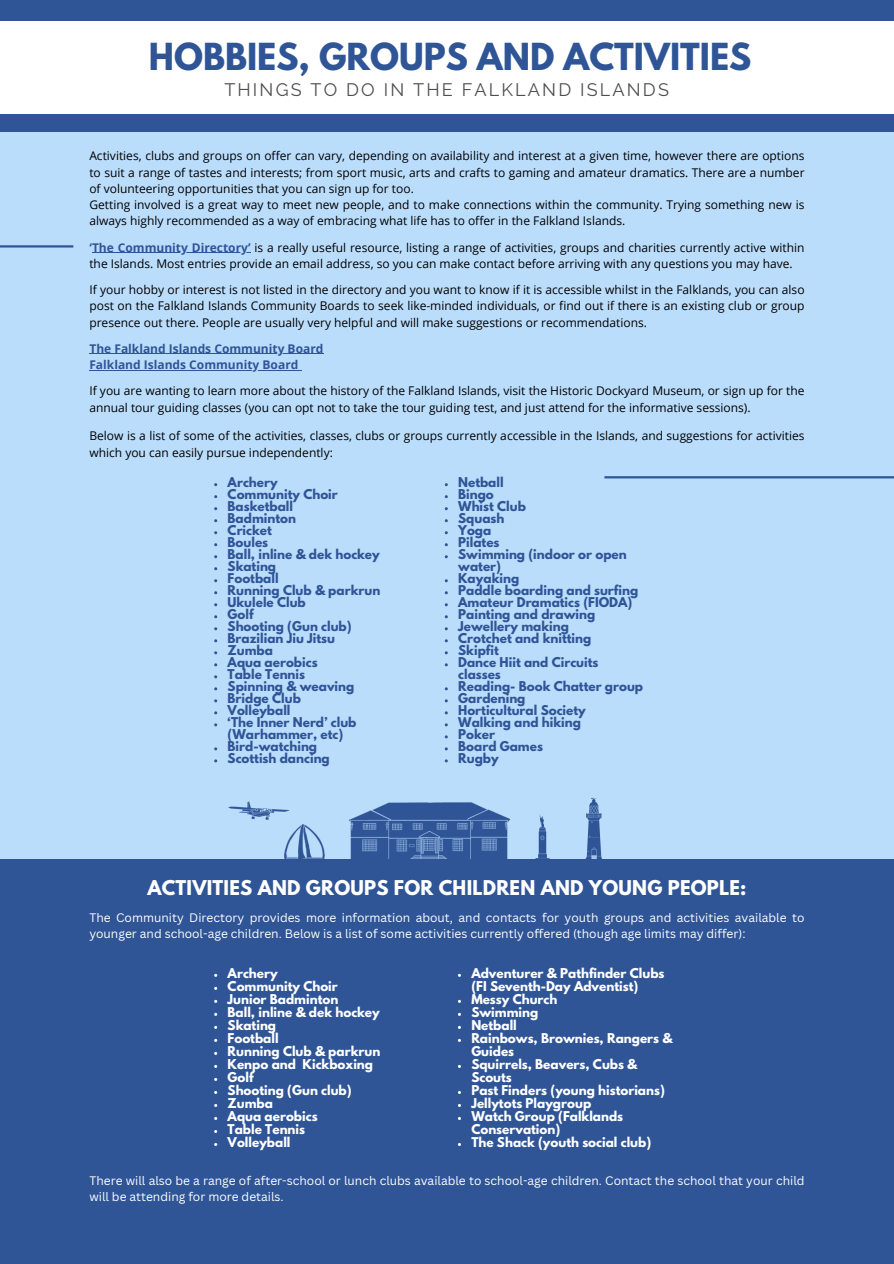
<style>
.page{position:relative;width:894px;height:1264px;background:#fff}
.page>*{position:absolute;margin:0;border:0;box-sizing:border-box;transform-origin:0 0}
.t1{font:700 33px "League Spartan";color:#2f5597}
.t2{font:700 18px "League Spartan";letter-spacing:.015em;color:#fff}
.t3{font:18px "Raleway";letter-spacing:.12em;color:#4e4e4e}
.t4{font:12px/16.2px "Open Sans";color:#000}
.t5{font:700 12px/12px "League Spartan";color:#2f5597}
.t6{font:700 12px/13px "League Spartan";color:#fff}
.t7{font:12px/16px "Canva Sans";color:#fff}
.t8{font:700 12px "Open Sans";color:#2f5597}
.s1{font-weight:700;color:#2f5597}
</style>
<div class="page">
<div style="left:0;top:0;width:893px;height:1263px;background:#bbddfc"></div>
<div style="left:0;top:0;width:893px;height:132px;background:#2f5597"></div>
<div style="left:0;top:22px;width:893px;height:92px;background:#fff"></div>
<div style="left:0;top:859px;width:893px;height:404px;background:#2f5597"></div>
<img style="left:349px;top:802px;width:161px;height:57px">
<img style="left:585px;top:797px;width:17px;height:62px">
<img style="left:535px;top:814px;width:15px;height:45px">
<img style="left:229px;top:801px;width:61px;height:18px">
<img style="left:284px;top:824px;width:40px;height:35px">
<hr style="left:0;top:245px;width:73px;height:2px;background:#2f5597">
<hr style="left:92px;top:252px;width:158px;height:1px;background:#2f5597">
<hr style="left:89px;top:353px;width:234px;height:1px;background:#2f5597">
<hr style="left:89px;top:370px;width:209px;height:1px;background:#2f5597">
<hr style="left:604px;top:476px;width:289px;height:2px;background:#2f5597">
<p class="t1" style="left:149px;top:40px;width:604px">HOBBIES, GROUPS AND ACTIVITIES</p>
<p class="t3" style="left:224px;top:79px;width:446px">THINGS TO DO IN THE FALKLAND ISLANDS</p>
<h3 class="t4" style="left:89px;top:147px;width:716px;text-align:justify">Activities, clubs and groups on offer can vary, depending on availability and interest at a given time, however there are options to suit a range of tastes and interests; from sport music, arts and crafts to gaming and amateur dramatics. There are a number of volunteering opportunities that you can sign up for too.</h3>
<p class="t4" style="left:89px;top:196px;width:716px">Getting involved is a great way to meet new people, and to make connections within the community. Trying something new is always highly recommended as a way of embracing what life has to offer in the Falkland Islands.</p>
<p class="t4" style="left:89px;top:239px;width:716px"><span class="s1">‘The Community Directory’</span> is a really useful resource, listing a range of activities, groups and charities currently active within</p>
<p class="t4" style="left:89px;top:250px;width:716px;line-height:26.2px">the Islands. Most entries provide an email address, so you can make contact before arriving with any questions you may have.<br>If your hobby or interest is not listed in the directory and you want to know if it is accessible whilst in the Falklands, you can also</p>
<p class="t4" style="left:89px;top:297px;width:716px">post on the Falkland Islands Community Boards to seek like-minded individuals, or find out if there is an existing club or group presence out there. People are usually very helpful and will make suggestions or recommendations.</p>
<p class="t8" style="left:89px;top:340px;width:235px">The Falkland Islands Community Board</p>
<h4 class="t4" style="left:89px;top:351px;width:716px;line-height:26.2px"><span class="s1">Falkland Islands Community Board<br></span>If you are wanting to learn more about the history of the Falkland Islands, visit the Historic Dockyard Museum, or sign up for the</h4>
<p class="t4" style="left:89px;top:399px;width:662px">annual tour guiding classes (you can opt not to take the tour guiding test, and just attend for the informative sessions).</p>
<p class="t4" style="left:89px;top:428px;width:716px">Below is a list of some of the activities, classes, clubs or groups currently accessible in the Islands, and suggestions for activities</p>
<p class="t4" style="left:89px;top:444px;width:245px">which you can easily pursue independently:</p>
<p class="t5" style="left:227px;top:478px;width:52px">Archery</p>
<p class="t5" style="left:227px;top:490px;width:112px">Community Choir</p>
<p class="t5" style="left:227px;top:502px;width:67px">Basketball</p>
<p class="t5" style="left:227px;top:514px;width:70px">Badminton</p>
<p class="t5" style="left:227px;top:526px;width:46px">Cricket</p>
<p class="t5" style="left:227px;top:538px;width:42px">Boules</p>
<p class="t5" style="left:227px;top:550px;width:154px">Ball, inline &amp; dek hockey</p>
<p class="t5" style="left:227px;top:562px;width:50px">Skating</p>
<p class="t5" style="left:227px;top:574px;width:52px">Football</p>
<p class="t5" style="left:227px;top:586px;width:154px">Running Club &amp; parkrun</p>
<p class="t5" style="left:227px;top:598px;width:80px">Ukulele Club</p>
<p class="t5" style="left:227px;top:610px;width:27px">Golf</p>
<p class="t5" style="left:227px;top:622px;width:125px">Shooting (Gun club)</p>
<p class="t5" style="left:227px;top:634px;width:109px">Brazilian Jiu Jitsu</p>
<p class="t5" style="left:227px;top:646px;width:47px">Zumba</p>
<p class="t5" style="left:227px;top:658px;width:91px">Aqua aerobics</p>
<p class="t5" style="left:227px;top:670px;width:79px">Table Tennis</p>
<p class="t5" style="left:227px;top:682px;width:128px">Spinning &amp; weaving</p>
<p class="t5" style="left:227px;top:694px;width:75px">Bridge Club</p>
<p class="t5" style="left:227px;top:706px;width:64px">Volleyball</p>
<p class="t5" style="left:227px;top:718px;width:130px">‘The Inner Nerd’ club (Warhammer, etc)</p>
<p class="t5" style="left:227px;top:742px;width:91px">Bird-watching</p>
<p class="t5" style="left:227px;top:754px;width:104px">Scottish dancing</p>
<p class="t5" style="left:458px;top:478px;width:47px">Netball</p>
<p class="t5" style="left:458px;top:490px;width:37px">Bingo</p>
<p class="t5" style="left:458px;top:502px;width:69px">Whist Club</p>
<p class="t5" style="left:458px;top:514px;width:48px">Squash</p>
<p class="t5" style="left:458px;top:526px;width:35px">Yoga</p>
<p class="t5" style="left:458px;top:538px;width:43px">Pilates</p>
<p class="t5" style="left:458px;top:550px;width:170px">Swimming (indoor or open water)</p>
<p class="t5" style="left:458px;top:574px;width:62px">Kayaking</p>
<p class="t5" style="left:458px;top:586px;width:181px">Paddle boarding and surfing</p>
<p class="t5" style="left:458px;top:598px;width:176px">Amateur Dramatics (FIODA)</p>
<p class="t5" style="left:458px;top:610px;width:139px">Painting and drawing</p>
<p class="t5" style="left:458px;top:622px;width:112px">Jewellery making</p>
<p class="t5" style="left:458px;top:634px;width:134px">Crotchet and knitting</p>
<p class="t5" style="left:458px;top:646px;width:42px">Skipfit</p>
<p class="t5" style="left:458px;top:658px;width:142px">Dance Hiit and Circuits classes</p>
<p class="t5" style="left:458px;top:682px;width:186px">Reading- Book Chatter group</p>
<p class="t5" style="left:458px;top:694px;width:69px">Gardening</p>
<p class="t5" style="left:458px;top:706px;width:129px">Horticultural Society</p>
<p class="t5" style="left:458px;top:718px;width:124px">Walking and hiking</p>
<p class="t5" style="left:458px;top:730px;width:38px">Poker</p>
<p class="t5" style="left:458px;top:742px;width:86px">Board Games</p>
<p class="t5" style="left:458px;top:754px;width:42px">Rugby</p>
<h1 class="t2" style="left:147px;top:878px;width:600px">ACTIVITIES AND GROUPS FOR CHILDREN AND YOUNG PEOPLE:</h1>
<p class="t7" style="left:89px;top:909px;width:716px">The Community Directory provides more information about, and contacts for youth groups and activities available to younger and school-age children. Below is a list of some activities currently offered (though age limits may differ):</p>
<p class="t6" style="left:227px;top:968px;width:52px">Archery</p>
<p class="t6" style="left:227px;top:981px;width:112px">Community Choir</p>
<p class="t6" style="left:227px;top:994px;width:112px">Junior Badminton</p>
<p class="t6" style="left:227px;top:1007px;width:154px">Ball, inline &amp; dek hockey</p>
<h2 class="t6" style="left:227px;top:1020px;width:50px">Skating</h2>
<p class="t6" style="left:227px;top:1033px;width:52px">Football</p>
<p class="t6" style="left:227px;top:1046px;width:154px">Running Club &amp; parkrun</p>
<p class="t6" style="left:227px;top:1059px;width:147px">Kenpo and Kickboxing</p>
<p class="t6" style="left:227px;top:1072px;width:27px">Golf</p>
<p class="t6" style="left:227px;top:1085px;width:125px">Shooting (Gun club)</p>
<p class="t6" style="left:227px;top:1098px;width:47px">Zumba</p>
<p class="t6" style="left:227px;top:1111px;width:91px">Aqua aerobics</p>
<p class="t6" style="left:227px;top:1124px;width:79px">Table Tennis</p>
<p class="t6" style="left:227px;top:1137px;width:64px">Volleyball</p>
<p class="t6" style="left:471px;top:968px;width:194px">Adventurer &amp; Pathfinder Clubs (FI Seventh-Day Adventist)</p>
<p class="t6" style="left:471px;top:994px;width:87px">Messy Church</p>
<p class="t6" style="left:471px;top:1007px;width:68px">Swimming</p>
<p class="t6" style="left:471px;top:1020px;width:47px">Netball</p>
<p class="t6" style="left:471px;top:1033px;width:202px">Rainbows, Brownies, Rangers &amp;<br>Guides</p>
<p class="t6" style="left:471px;top:1059px;width:167px">Squirrels, Beavers, Cubs &amp;<br>Scouts</p>
<p class="t6" style="left:471px;top:1085px;width:195px">Past Finders (young historians)</p>
<p class="t6" style="left:471px;top:1098px;width:121px">Jellytots Playgroup</p>
<p class="t6" style="left:471px;top:1111px;width:153px">Watch Group (Falklands<br>Conservation)</p>
<p class="t6" style="left:471px;top:1137px;width:181px">The Shack (youth social club)</p>
<p class="t7" style="left:89px;top:1172px;width:716px">There will also be a range of after-school or lunch clubs available to school-age children. Contact the school that your child will be attending for more details.</p>
</div>
